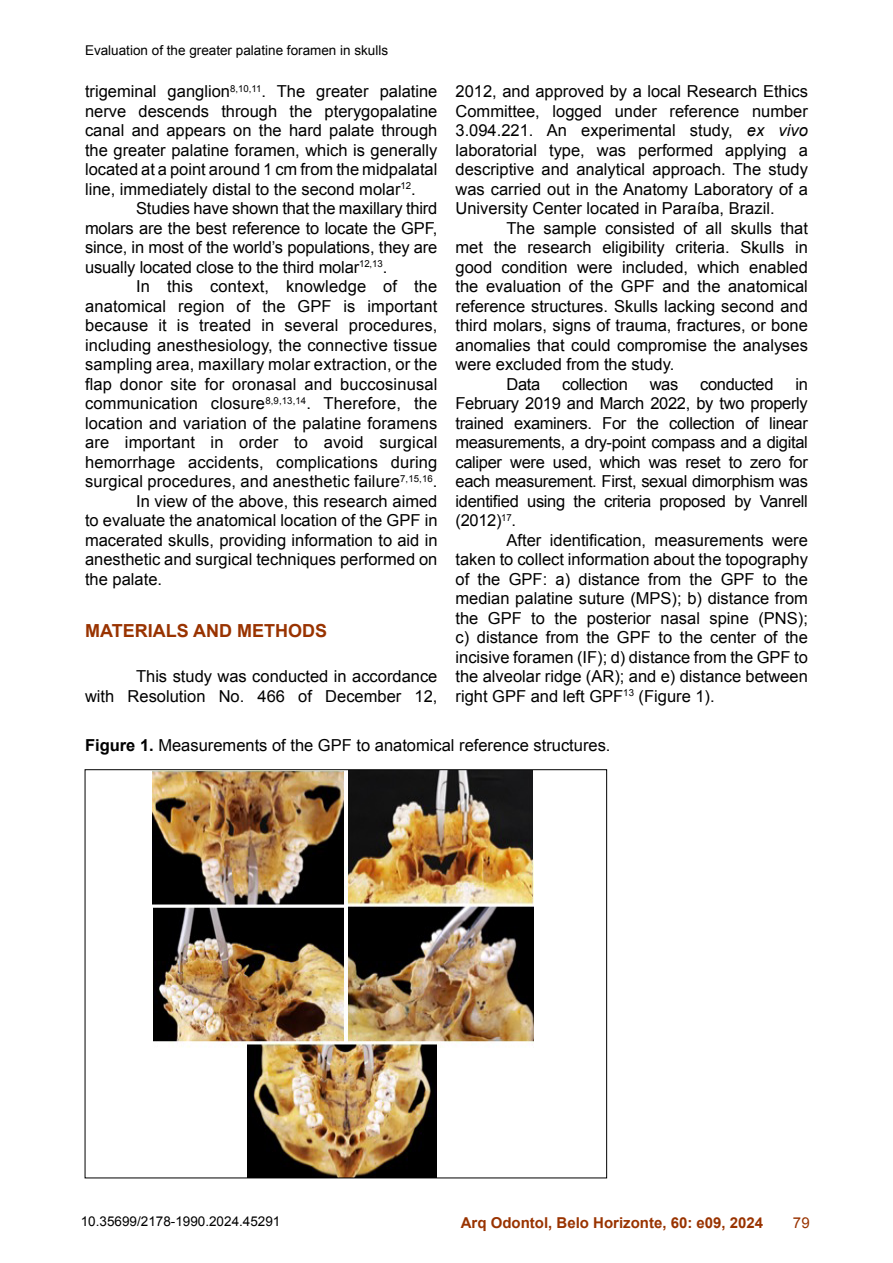
<style>
.page{position:relative;width:893px;height:1263px;background:#fff}
.page>*{position:absolute;margin:0;border:0;box-sizing:border-box;transform-origin:0 0}
.t1{font:700 18px "Arial";color:#930}
.t2{font:16.5px/19.5px "Arial";color:#000;text-align:justify}
.t3{font:16.5px "Arial";letter-spacing:-.02em;color:#000}
.t4{font:700 15px "Arial";color:#930}
.t5{font:15px "Arial";color:#930}
.t6{font:13.5px "Arial";color:#000}
.s1{font-style:italic}
.s2{font-weight:700}
</style>
<div class="page">
<img style="left:152px;top:771px;width:382px;height:405px">
<p class="t6" style="left:85px;top:41px;width:305px">Evaluation of the greater palatine foramen in skulls</p>
<p class="t2" style="left:85px;top:82px;width:354px">trigeminal ganglion<sup>8,10,11</sup>. The greater palatine nerve descends through the pterygopalatine canal and appears on the hard palate through the greater palatine foramen, which is generally located at a point around 1 cm from the midpalatal line, immediately distal to the second molar<sup>12</sup>.</p>
<p class="t2" style="left:85px;top:199px;width:354px;text-indent:51px">Studies have shown that the maxillary third molars are the best reference to locate the GPF, since, in most of the world’s populations, they are usually located close to the third molar<sup>12,13</sup>.</p>
<p class="t2" style="left:136px;top:277px;width:303px">In this context, knowledge of the</p>
<p class="t2" style="left:85px;top:296px;width:354px">anatomical region of the GPF is important</p>
<p class="t2" style="left:85px;top:316px;width:354px">because it is treated in several procedures,</p>
<p class="t2" style="left:85px;top:335px;width:354px">including anesthesiology, the connective tissue</p>
<p class="t2" style="left:85px;top:355px;width:354px">sampling area, maxillary molar extraction, or the</p>
<p class="t2" style="left:85px;top:374px;width:354px">flap donor site for oronasal and buccosinusal</p>
<p class="t2" style="left:85px;top:394px;width:354px">communication closure<sup>8,9,13,14</sup>. Therefore, the</p>
<p class="t2" style="left:85px;top:413px;width:354px">location and variation of the palatine foramens</p>
<p class="t2" style="left:85px;top:433px;width:354px">are important in order to avoid surgical</p>
<p class="t2" style="left:85px;top:452px;width:354px">hemorrhage accidents, complications during</p>
<p class="t2" style="left:85px;top:472px;width:354px">surgical procedures, and anesthetic failure<sup>7,15,16</sup>.</p>
<p class="t2" style="left:136px;top:491px;width:303px">In view of the above, this research aimed</p>
<p class="t2" style="left:85px;top:511px;width:354px">to evaluate the anatomical location of the GPF in</p>
<p class="t2" style="left:85px;top:530px;width:354px">macerated skulls, providing information to aid in</p>
<p class="t2" style="left:85px;top:550px;width:354px">anesthetic and surgical techniques performed on</p>
<p class="t2" style="left:85px;top:569px;width:79px">the palate.</p>
<p class="t1" style="left:85px;top:618px;width:243px">MATERIALS AND METHODS</p>
<p class="t2" style="left:85px;top:667px;width:354px;text-align:right">This study was conducted in accordance<br>with Resolution No. 466 of December 12,</p>
<p class="t2" style="left:455px;top:82px;width:354px">2012, and approved by a local Research Ethics Committee, logged under reference number 3.094.221. An experimental study, <span class="s1">ex vivo </span>laboratorial type, was performed applying a descriptive and analytical approach. The study was carried out in the Anatomy Laboratory of a University Center located in Paraíba, Brazil.</p>
<p class="t2" style="left:506px;top:218px;width:303px">The sample consisted of all skulls that</p>
<p class="t2" style="left:455px;top:238px;width:354px">met the research eligibility criteria. Skulls in</p>
<p class="t2" style="left:455px;top:257px;width:354px">good condition were included, which enabled</p>
<p class="t2" style="left:455px;top:277px;width:354px">the evaluation of the GPF and the anatomical</p>
<p class="t2" style="left:455px;top:296px;width:354px">reference structures. Skulls lacking second and</p>
<p class="t2" style="left:455px;top:316px;width:354px">third molars, signs of trauma, fractures, or bone</p>
<p class="t2" style="left:455px;top:335px;width:354px">anomalies that could compromise the analyses</p>
<p class="t2" style="left:455px;top:355px;width:220px">were excluded from the study.</p>
<p class="t2" style="left:506px;top:374px;width:35px">Data</p>
<p class="t3" style="left:562px;top:373px;width:67px">collection</p>
<p class="t2" style="left:650px;top:374px;width:30px">was</p>
<p class="t3" style="left:700px;top:373px;width:75px">conducted</p>
<p class="t2" style="left:455px;top:374px;width:354px;text-indent:340px">in February 2019 and March 2022, by two properly trained examiners. For the collection of linear measurements, a dry-point compass and a digital caliper were used, which was reset to zero for each measurement. First, sexual dimorphism was identified using the criteria proposed by Vanrell (2012)<sup>17</sup>.</p>
<p class="t2" style="left:455px;top:530px;width:354px;text-indent:51px">After identification, measurements were taken to collect information about the topography of the GPF: a) distance from the GPF to the median palatine suture (MPS); b) distance from the GPF to the posterior nasal spine (PNS); c) distance from the GPF to the center of the incisive foramen (IF); d) distance from the GPF to the alveolar ridge (AR); and e) distance between right GPF and left GPF<sup>13</sup> (Figure 1).</p>
<p class="t2" style="left:85px;top:735px;width:527px"><span class="s2">Figure 1.</span> Measurements of the GPF to anatomical reference structures.</p>
<p class="t6" style="left:81px;top:1212px;width:201px">10.35699/2178-1990.2024.45291</p>
<p class="t4" style="left:461px;top:1213px;width:304px">Arq Odontol, Belo Horizonte, 60: e09, 2024</p>
<p class="t5" style="left:793px;top:1213px;width:18px">79</p>
</div>
